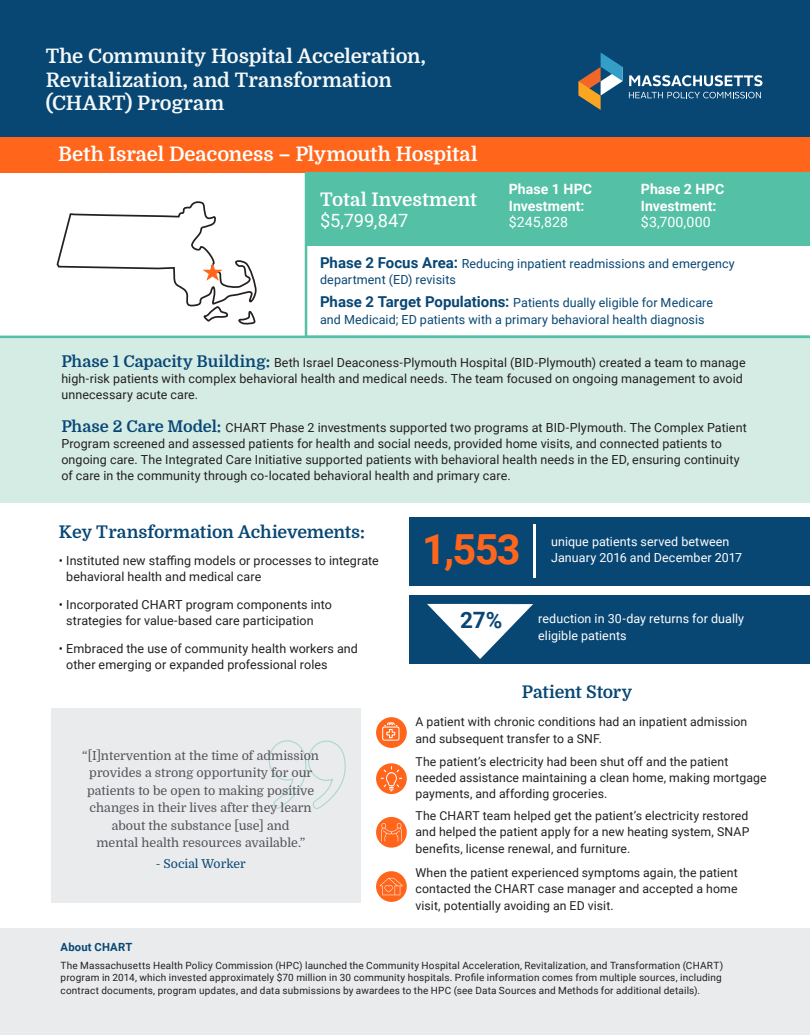
<style>
.page{position:relative;width:810px;height:1035px;background:#fff}
.page>*{position:absolute;margin:0;border:0;box-sizing:border-box;transform-origin:0 0}
.t1{font:700 41.5px "Roboto";color:#ff661c}
.t2{font:700 22.5px "Roboto";color:#084775}
.t3{font:700 20px/23.8px "Domine";letter-spacing:-.005em;color:#f6f9f9}
.t4{font:700 20px "Domine";letter-spacing:-.005em;color:#fff}
.t5{font:700 18.75px "Domine";letter-spacing:-.01em;color:#fff}
.t6{font:18.25px "Roboto";letter-spacing:-.005em;color:#fff}
.t7{font:700 17.5px "Domine";letter-spacing:-.005em;color:#084774}
.t8{font:700 14.12px/16.2px "Roboto";color:#fff}
.t9{font:12.5px/16.2px "Roboto";letter-spacing:.005em;color:#231f20}
.t10{font:12.5px/16.2px "Roboto";letter-spacing:.005em;color:#084774}
.t11{font:12.5px/17.5px "Domine";color:#54555a;text-align:center}
.t12{font:12.5px/16.2px "Roboto";letter-spacing:.005em;color:#fff}
.t13{font:12.25px/16.2px "Roboto";letter-spacing:.005em;color:#231f20}
.t14{font:12.25px "Domine";color:#084774}
.t15{font:700 11.25px "Roboto";letter-spacing:.02em;color:#084774}
.t16{font:10px/12.5px "Roboto";letter-spacing:.015em;color:#231f20}
.s1{font-weight:400}
.s2{font-weight:700;font-size:15px}
.s3{font-family:"Domine";font-weight:700;font-size:16.25px;color:#084775}
</style>
<div class="page">
<div style="left:410px;top:518px;width:400px;height:68px;background:#084774"></div>
<hr style="left:533px;top:524px;width:3px;height:54px;background:#fff">
<svg style="left:305px;top:246px;width:505px;height:90px"></svg>
<div style="left:0;top:337px;width:810px;height:166px;background:#d5ece4"></div>
<div style="left:0;top:136px;width:810px;height:36px;background:#ff661c"></div>
<div style="left:0;top:0;width:810px;height:136px;background:#084774"></div>
<svg style="left:579px;top:52px;width:44px;height:58px"></svg>
<svg style="left:629px;top:75px;width:133px;height:11px"></svg>
<svg style="left:629px;top:92px;width:132px;height:6px"></svg>
<div style="left:0;top:928px;width:810px;height:107px;background:#eaebed"></div>
<div style="left:305px;top:172px;width:505px;height:74px;background:#54c0a5"></div>
<hr style="left:0;top:336px;width:810px;height:2px;background:#54c0a5">
<div style="left:51px;top:709px;width:310px;height:194px;background:#eaebed"></div>
<svg style="left:268px;top:740px;width:78px;height:69px"></svg>
<div style="left:410px;top:595px;width:400px;height:69px;background:#084774"></div>
<svg style="left:427px;top:604px;width:106px;height:55px"></svg>
<svg style="left:56px;top:201px;width:201px;height:124px"></svg>
<div style="left:376px;top:717px;width:31px;height:31px;background:#ff661c;border-radius:50%"></div>
<svg style="left:382px;top:722px;width:18px;height:19px"></svg>
<div style="left:376px;top:817px;width:31px;height:31px;background:#ff661c;border-radius:50%"></div>
<svg style="left:381px;top:823px;width:21px;height:19px"></svg>
<div style="left:376px;top:763px;width:31px;height:31px;background:#ff661c;border-radius:50%"></div>
<svg style="left:376px;top:871px;width:31px;height:31px"></svg>
<svg style="left:380px;top:878px;width:23px;height:17px"></svg>
<svg style="left:381px;top:766px;width:21px;height:25px"></svg>
<p class="t3" style="left:46px;top:44px;width:382px">The Community Hospital Acceleration,<br>Revitalization, and Transformation (CHART) Program</p>
<p class="t4" style="left:58px;top:143px;width:421px">Beth Israel Deaconess – Plymouth Hospital</p>
<p class="t5" style="left:320px;top:189px;width:158px">Total Investment</p>
<p class="t6" style="left:320px;top:207px;width:90px">$5,799,847</p>
<p class="t8" style="left:509px;top:181px;width:85px">Phase 1 HPC<br>Investment: <span class="s1">$245,828</span></p>
<p class="t8" style="left:641px;top:181px;width:85px">Phase 2 HPC<br>Investment: <span class="s1">$3,700,000</span></p>
<p class="t10" style="left:320px;top:255px;width:416px"><span class="s2">Phase 2 Focus Area:</span> Reducing inpatient readmissions and emergency department (ED) revisits</p>
<p class="t10" style="left:320px;top:294px;width:395px"><span class="s2">Phase 2 Target Populations:</span> Patients dually eligible for Medicare and Medicaid; ED patients with a primary behavioral health diagnosis</p>
<p class="t9" style="left:61px;top:354px;width:686px"><span class="s3">Phase 1 Capacity Building:</span> Beth Israel Deaconess-Plymouth Hospital (BID-Plymouth) created a team to manage high-risk patients with complex behavioral health and medical needs. The team focused on ongoing management to avoid unnecessary acute care.</p>
<p class="t9" style="left:61px;top:419px;width:687px"><span class="s3">Phase 2 Care Model:</span> CHART Phase 2 investments supported two programs at BID-Plymouth. The Complex Patient Program screened and assessed patients for health and social needs, provided home visits, and connected patients to ongoing care. The Integrated Care Initiative supported patients with behavioral health needs in the ED, ensuring continuity of care in the community through co-located behavioral health and primary care.</p>
<p class="t7" style="left:59px;top:522px;width:307px">Key Transformation Achievements:</p>
<p class="t9" style="left:66px;top:552px;width:314px;text-indent:-7px">• Instituted new staffing models or processes to integrate behavioral health and medical care</p>
<p class="t9" style="left:66px;top:596px;width:267px;text-indent:-7px">• Incorporated CHART program components into strategies for value-based care participation</p>
<p class="t9" style="left:66px;top:639px;width:293px;text-indent:-7px">• Embraced the use of community health workers and other emerging or expanded professional roles</p>
<p class="t11" style="left:82px;top:747px;width:238px">“[I]ntervention at the time of admission provides a strong opportunity for our patients to be open to making positive changes in their lives after they learn about the substance [use] and<br>mental health resources available.”</p>
<p class="t14" style="left:156px;top:857px;width:91px">- Social Worker</p>
<p class="t1" style="left:422px;top:521px;width:100px">1,553</p>
<p class="t2" style="left:460px;top:604px;width:44px">27%</p>
<p class="t12" style="left:551px;top:532px;width:180px">unique patients served between</p>
<p class="t12" style="left:551px;top:549px;width:193px">January 2016 and December 2017</p>
<p class="t12" style="left:538px;top:610px;width:207px">reduction in 30-day returns for dually eligible patients</p>
<p class="t7" style="left:522px;top:682px;width:112px">Patient Story</p>
<p class="t13" style="left:416px;top:713px;width:333px">A patient with chronic conditions had an inpatient admission and subsequent transfer to a SNF.</p>
<p class="t13" style="left:416px;top:753px;width:353px">The patient’s electricity had been shut off and the patient needed assistance maintaining a clean home, making mortgage payments, and affording groceries.</p>
<p class="t13" style="left:416px;top:807px;width:335px;text-align:justify">The CHART team helped get the patient’s electricity restored and helped the patient apply for a new heating system, SNAP benefits, license renewal, and furniture.</p>
<p class="t13" style="left:416px;top:864px;width:324px;text-align:justify">When the patient experienced symptoms again, the patient contacted the CHART case manager and accepted a home visit, potentially avoiding an ED visit.</p>
<p class="t15" style="left:61px;top:939px;width:73px">About CHART</p>
<p class="t16" style="left:61px;top:958px;width:664px">The Massachusetts Health Policy Commission (HPC) launched the Community Hospital Acceleration, Revitalization, and Transformation (CHART) program in 2014, which invested approximately $70 million in 30 community hospitals. Profile information comes from multiple sources, including contract documents, program updates, and data submissions by awardees to the HPC (see Data Sources and Methods for additional details).</p>
</div>
